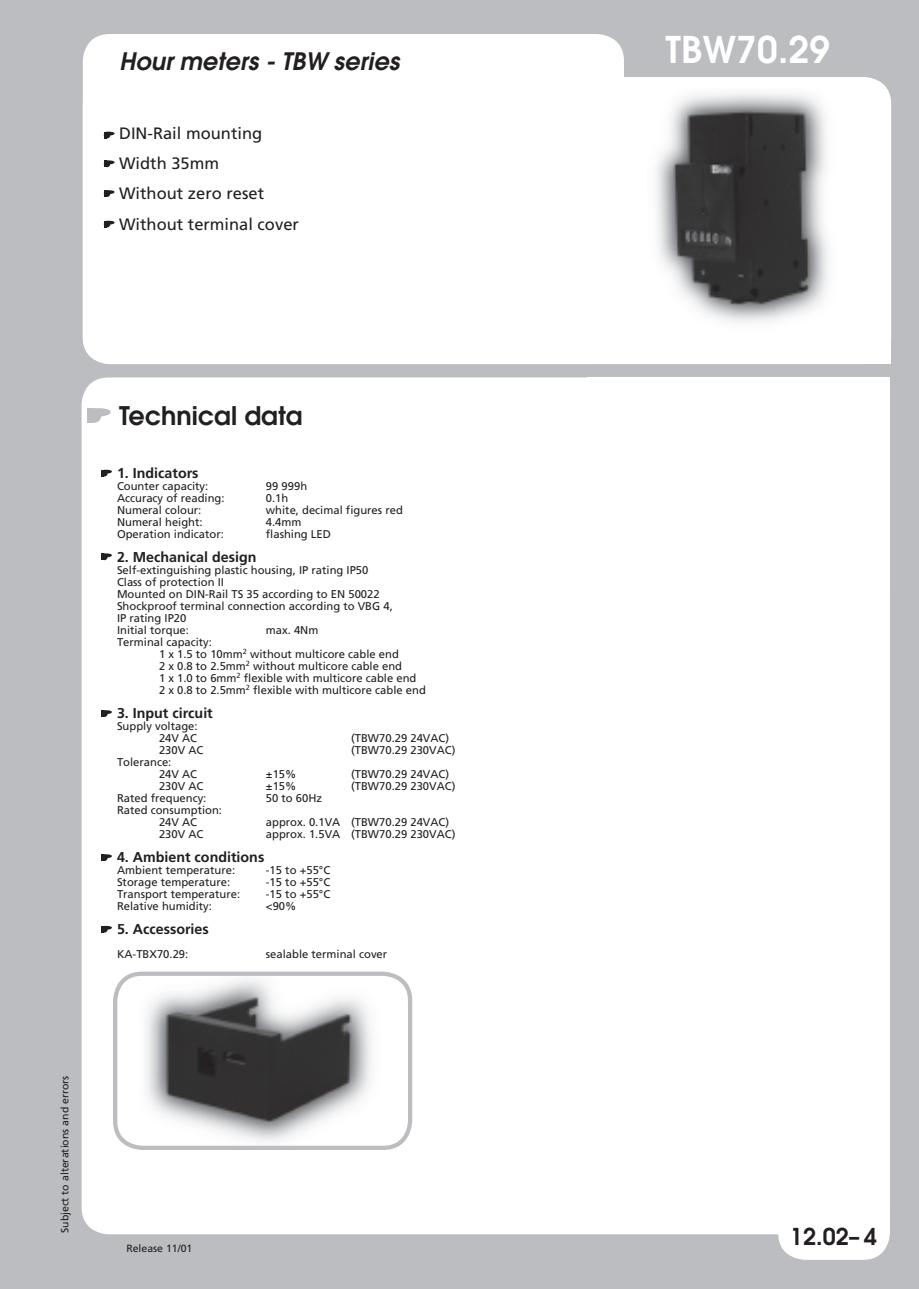
<style>
.page{position:relative;width:919px;height:1289px;background:#fff}
.page>*{position:absolute;margin:0;border:0;box-sizing:border-box;transform-origin:0 0}
.t1{font:600 36.6px "Avant Garde";letter-spacing:.01em;color:#fff}
.t2{font:600 25.5px "Avant Garde";color:#231f20}
.t3{font:italic 600 24px "Avant Garde";color:#231f20}
.t4{font:600 23.1px "Avant Garde";color:#231f20}
.t5{font:16.5px/30.2px "Frutiger";color:#231f20}
.t6{font:700 14.25px "Frutiger";color:#231f20}
.t7{font:11.25px/12px "Frutiger";color:#231f20}
.t8{font:10.5px "Frutiger";color:#231f20}
</style>
<div class="page">
<div style="left:0;top:0;width:918px;height:1288px;background:#bcbdc0"></div>
<div style="left:82px;top:377px;width:696px;height:857px;background:#fff"></div>
<div style="left:778px;top:596px;width:111px;height:663px;background:#fff"></div>
<div style="left:588px;top:377px;width:301px;height:219px;background:#fff"></div>
<div style="left:624px;top:77px;width:267px;height:114px;background:#fff"></div>
<div style="left:600px;top:191px;width:291px;height:173px;background:#fff"></div>
<div style="left:83px;top:34px;width:541px;height:330px;background:#fff"></div>
<img style="left:636px;top:89px;width:210px;height:233px">
<svg style="left:104px;top:132px;width:10px;height:6px"></svg>
<svg style="left:104px;top:160px;width:10px;height:7px"></svg>
<svg style="left:104px;top:190px;width:10px;height:7px"></svg>
<svg style="left:104px;top:221px;width:10px;height:6px"></svg>
<svg style="left:101px;top:470px;width:11px;height:6px"></svg>
<svg style="left:101px;top:553px;width:11px;height:7px"></svg>
<svg style="left:101px;top:710px;width:11px;height:7px"></svg>
<svg style="left:101px;top:854px;width:11px;height:7px"></svg>
<svg style="left:101px;top:925px;width:11px;height:7px"></svg>
<svg style="left:97px;top:408px;width:14px;height:8px"></svg>
<div style="left:87px;top:408px;width:14px;height:15px;background:#bcbdc0;border-radius:50%"></div>
<div style="left:87px;top:408px;width:6px;height:15px;background:#bcbdc0"></div>
<svg style="left:111px;top:969px;width:303px;height:178px;background:#b2b2b3"></svg>
<p class="t3" style="left:119px;top:46px;width:281px">Hour meters - TBW series</p>
<p class="t5" style="left:119px;top:120px;width:181px">DIN-Rail mounting<br>Width 35mm<br>Without zero reset<br>Without terminal cover</p>
<p class="t2" style="left:119px;top:401px;width:185px">Technical data</p>
<p class="t6" style="left:117px;top:464px;width:83px">1. Indicators</p>
<p class="t7" style="left:117px;top:481px;width:93px">Counter capacity:</p>
<p class="t7" style="left:266px;top:481px;width:43px">99 999h</p>
<p class="t7" style="left:117px;top:493px;width:109px">Accuracy of reading:</p>
<p class="t7" style="left:266px;top:493px;width:24px">0.1h</p>
<p class="t7" style="left:117px;top:505px;width:86px">Numeral colour:</p>
<p class="t7" style="left:266px;top:505px;width:138px">white, decimal figures red</p>
<p class="t7" style="left:117px;top:517px;width:87px">Numeral height:</p>
<p class="t7" style="left:266px;top:517px;width:37px">4.4mm</p>
<p class="t7" style="left:117px;top:529px;width:108px">Operation indicator:</p>
<p class="t7" style="left:266px;top:529px;width:67px">flashing LED</p>
<p class="t6" style="left:117px;top:548px;width:141px">2. Mechanical design</p>
<p class="t7" style="left:117px;top:565px;width:277px">Self-extinguishing plastic housing, IP rating IP50<br>Class of protection II<br>Mounted on DIN-Rail TS 35 according to EN 50022<br>Shockproof terminal connection according to VBG 4, IP rating IP20<br>Initial torque:</p>
<p class="t7" style="left:266px;top:625px;width:54px">max. 4Nm</p>
<p class="t7" style="left:159px;top:637px;width:268px;text-indent:-42px">Terminal capacity:<br>1 x 1.5 to 10mm<sup>2</sup> without multicore cable end<br>2 x 0.8 to 2.5mm<sup>2</sup> without multicore cable end<br>1 x 1.0 to 6mm<sup>2</sup> flexible with multicore cable end<br>2 x 0.8 to 2.5mm<sup>2</sup> flexible with multicore cable end</p>
<p class="t6" style="left:117px;top:704px;width:97px">3. Input circuit</p>
<p class="t7" style="left:117px;top:721px;width:82px;text-align:right">Supply voltage:<br>24V AC</p>
<p class="t7" style="left:351px;top:733px;width:100px">(TBW70.29 24VAC)</p>
<p class="t7" style="left:159px;top:745px;width:46px">230V AC</p>
<p class="t7" style="left:351px;top:745px;width:106px">(TBW70.29 230VAC)</p>
<p class="t7" style="left:159px;top:757px;width:40px;text-indent:-42px">Tolerance:<br>24V AC</p>
<p class="t7" style="left:266px;top:769px;width:32px">±15%</p>
<p class="t7" style="left:351px;top:769px;width:100px">(TBW70.29 24VAC)</p>
<p class="t7" style="left:159px;top:781px;width:46px">230V AC</p>
<p class="t7" style="left:266px;top:781px;width:32px">±15%</p>
<p class="t7" style="left:351px;top:781px;width:106px">(TBW70.29 230VAC)</p>
<p class="t7" style="left:117px;top:793px;width:91px">Rated frequency:</p>
<p class="t7" style="left:266px;top:793px;width:58px">50 to 60Hz</p>
<p class="t7" style="left:159px;top:805px;width:65px;text-indent:-42px">Rated consumption:<br>24V AC</p>
<p class="t7" style="left:266px;top:817px;width:185px">approx. 0.1VA (TBW70.29 24VAC)</p>
<p class="t7" style="left:159px;top:829px;width:46px">230V AC</p>
<p class="t7" style="left:266px;top:829px;width:191px">approx. 1.5VA (TBW70.29 230VAC)</p>
<p class="t6" style="left:117px;top:848px;width:149px">4. Ambient conditions</p>
<p class="t7" style="left:117px;top:865px;width:120px">Ambient temperature:</p>
<p class="t7" style="left:266px;top:865px;width:66px">-15 to +55°C</p>
<p class="t7" style="left:117px;top:877px;width:115px">Storage temperature:</p>
<p class="t7" style="left:266px;top:877px;width:66px">-15 to +55°C</p>
<p class="t7" style="left:117px;top:889px;width:125px">Transport temperature:</p>
<p class="t7" style="left:266px;top:889px;width:66px">-15 to +55°C</p>
<p class="t7" style="left:117px;top:901px;width:97px">Relative humidity:</p>
<p class="t7" style="left:266px;top:901px;width:32px">&lt;90%</p>
<p class="t6" style="left:117px;top:920px;width:93px">5. Accessories</p>
<p class="t7" style="left:117px;top:949px;width:73px">KA-TBX70.29:</p>
<p class="t7" style="left:266px;top:949px;width:123px">sealable terminal cover</p>
<p class="t8" style="left:61px;top:1233px;width:159px;rotate:-90deg">Subject to alterations and errors</p>
<p class="t8" style="left:126px;top:1244px;width:67px">Release 11/01</p>
<p class="t1" style="left:665px;top:29px;width:166px">TBW70.29</p>
<p class="t4" style="left:790px;top:1223px;width:88px">12.02– 4</p>
</div>
